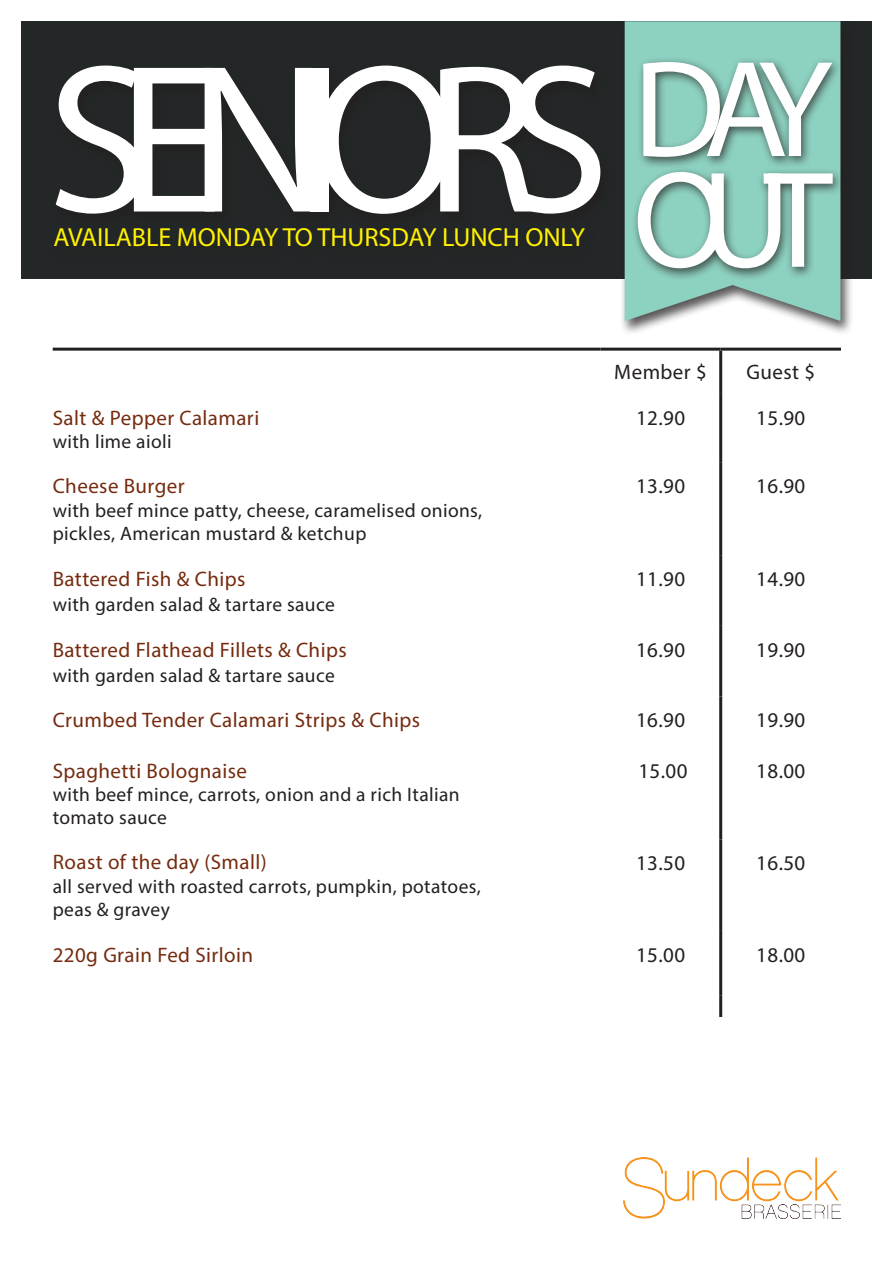
<style>
.page{position:relative;width:893px;height:1263px;background:#fff}
.page>*{position:absolute;margin:0;border:0;box-sizing:border-box;transform-origin:0 0}
.t1{font:213px "Myriad Pro";letter-spacing:-.16em;color:#fff}
.t2{font:138.45px/110.7px "Myriad Pro";letter-spacing:-.195em;color:#fff}
.t3{font:26.25px "Myriad Pro";color:#fff101}
.t4{font:21px "Myriad Pro";letter-spacing:.02em;color:#752b0f}
.t5{font:21px "Myriad Pro";letter-spacing:.02em;color:#231f20}
.t6{font:19.5px "Myriad Pro";letter-spacing:.02em;color:#231f20}
</style>
<div class="page">
<div style="left:21px;top:21px;width:851px;height:258px;background:#242727"></div>
<img style="left:623px;top:1158px;width:218px;height:60px">
<div style="left:620px;top:20px;width:234px;height:317px;background:#231f20;opacity:.75"></div>
<svg style="left:625px;top:21px;width:215px;height:300px;background:#98cdc0"></svg>
<div style="left:631px;top:56px;width:213px;height:225px;background:#231f20;opacity:.75"></div>
<div style="left:50px;top:64px;width:564px;height:198px;background:#231f20"></div>
<hr style="left:53px;top:348px;width:547px;height:3px;background:#231f20">
<hr style="left:600px;top:348px;width:121px;height:3px;background:#231f20">
<hr style="left:721px;top:348px;width:120px;height:3px;background:#231f20">
<hr style="left:719px;top:351px;width:3px;height:43px;background:#231f20">
<hr style="left:719px;top:394px;width:3px;height:69px;background:#231f20">
<hr style="left:719px;top:463px;width:3px;height:92px;background:#231f20">
<hr style="left:719px;top:555px;width:3px;height:71px;background:#231f20">
<hr style="left:719px;top:626px;width:3px;height:71px;background:#231f20">
<hr style="left:719px;top:697px;width:3px;height:142px;background:#231f20">
<hr style="left:719px;top:839px;width:3px;height:92px;background:#231f20">
<hr style="left:719px;top:931px;width:3px;height:64px;background:#231f20">
<hr style="left:719px;top:995px;width:3px;height:29px;background:#231f20">
<p class="t1" style="left:47px;top:9px;width:564px">SENIORS</p>
<p class="t3" style="left:54px;top:221px;width:533px">AVAILABLE MONDAY TO THURSDAY LUNCH ONLY</p>
<p class="t2" style="left:633px;top:52px;width:201px">DAY<br>OUT</p>
<p class="t4" style="left:53px;top:404px;width:208px">Salt &amp; Pepper Calamari</p>
<p class="t6" style="left:53px;top:429px;width:120px">with lime aioli</p>
<p class="t4" style="left:53px;top:473px;width:133px">Cheese Burger</p>
<p class="t6" style="left:53px;top:498px;width:431px">with beef mince patty, cheese, caramelised onions,</p>
<p class="t6" style="left:53px;top:522px;width:315px">pickles, American mustard &amp; ketchup</p>
<p class="t4" style="left:53px;top:566px;width:194px">Battered Fish &amp; Chips</p>
<p class="t6" style="left:53px;top:592px;width:284px">with garden salad &amp; tartare sauce</p>
<p class="t4" style="left:53px;top:636px;width:295px">Battered Flathead Fillets &amp; Chips</p>
<p class="t6" style="left:53px;top:663px;width:284px">with garden salad &amp; tartare sauce</p>
<p class="t4" style="left:53px;top:707px;width:369px">Crumbed Tender Calamari Strips &amp; Chips</p>
<p class="t4" style="left:53px;top:758px;width:196px">Spaghetti Bolognaise</p>
<p class="t6" style="left:53px;top:782px;width:409px">with beef mince, carrots, onion and a rich Italian</p>
<p class="t6" style="left:53px;top:806px;width:116px">tomato sauce</p>
<p class="t4" style="left:53px;top:849px;width:216px">Roast of the day (Small)</p>
<p class="t6" style="left:53px;top:874px;width:430px">all served with roasted carrots, pumpkin, potatoes,</p>
<p class="t6" style="left:53px;top:897px;width:119px">peas &amp; gravey</p>
<p class="t5" style="left:614px;top:359px;width:94px">Member $</p>
<p class="t5" style="left:746px;top:359px;width:70px">Guest $</p>
<p class="t5" style="left:636px;top:404px;width:51px">12.90</p>
<p class="t5" style="left:756px;top:404px;width:51px">15.90</p>
<p class="t5" style="left:636px;top:473px;width:51px">13.90</p>
<p class="t5" style="left:756px;top:473px;width:51px">16.90</p>
<p class="t5" style="left:636px;top:566px;width:51px">11.90</p>
<p class="t5" style="left:756px;top:566px;width:51px">14.90</p>
<p class="t5" style="left:636px;top:636px;width:51px">16.90</p>
<p class="t5" style="left:756px;top:636px;width:51px">19.90</p>
<p class="t5" style="left:636px;top:707px;width:51px">16.90</p>
<p class="t5" style="left:638px;top:758px;width:51px">15.00</p>
<p class="t5" style="left:756px;top:707px;width:51px">19.90</p>
<p class="t5" style="left:756px;top:758px;width:51px">18.00</p>
<p class="t5" style="left:636px;top:850px;width:51px">13.50</p>
<p class="t5" style="left:756px;top:850px;width:51px">16.50</p>
<p class="t4" style="left:53px;top:941px;width:202px">220g Grain Fed Sirloin</p>
<p class="t5" style="left:636px;top:941px;width:51px">15.00</p>
<p class="t5" style="left:756px;top:941px;width:51px">18.00</p>
</div>
